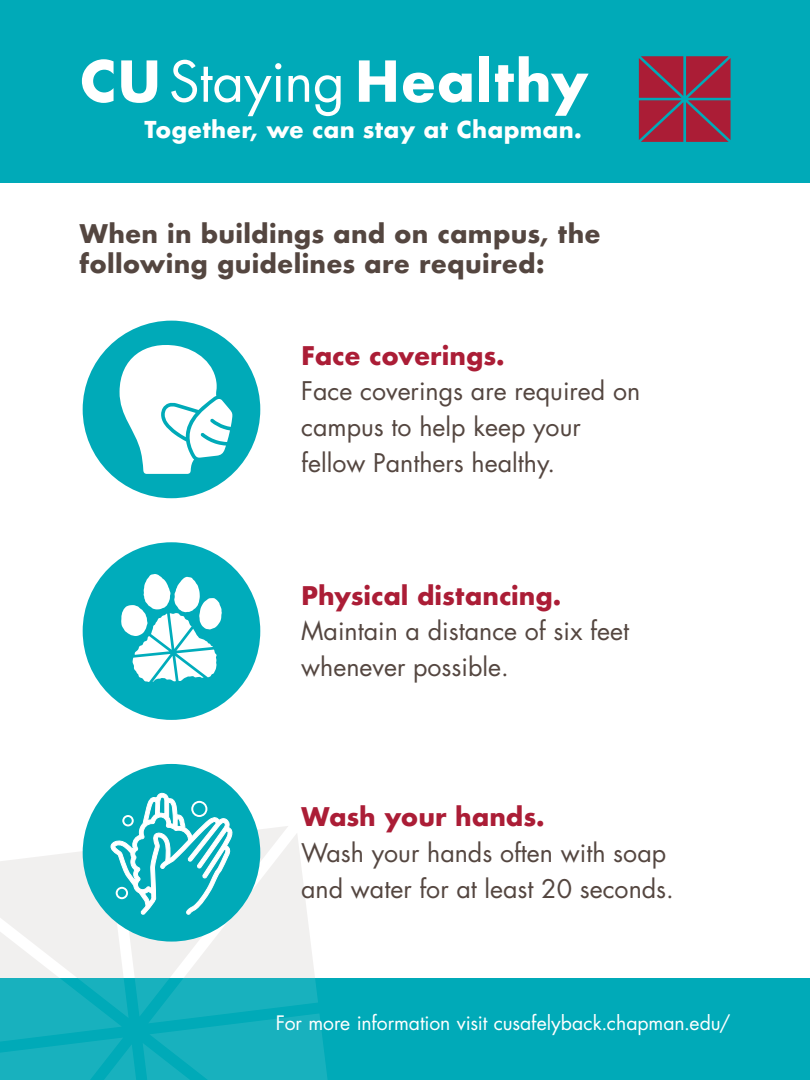
<style>
.page{position:relative;width:810px;height:1080px;background:#fff}
.page>*{position:absolute;margin:0;border:0;box-sizing:border-box;transform-origin:0 0}
.t1{font:700 54.81px "Futura";letter-spacing:.015em;color:#fff}
.t2{font:25px/35.6px "Futura";color:#544640}
.t3{font:700 25px/29.4px "Futura";letter-spacing:.01em;color:#544640}
.t4{font:700 25px "Futura";color:#ab1d36}
.t5{font:700 22.69px "Futura";letter-spacing:.01em;color:#fff}
.t6{font:19.38px "Futura";letter-spacing:-.005em;color:#fff}
.s1{font-weight:400}
</style>
<div class="page">
<div style="left:0;top:979px;width:810px;height:101px;background:#00aab8"></div>
<div style="left:0;top:0;width:810px;height:182px;background:#00aab8"></div>
<svg style="left:639px;top:56px;width:92px;height:86px;background:#913148"></svg>
<div style="left:83px;top:542px;width:177px;height:178px;background:#00acbb;border-radius:50%"></div>
<svg style="left:121px;top:574px;width:101px;height:108px"></svg>
<svg style="left:0;top:763px;width:340px;height:317px"></svg>
<div style="left:83px;top:321px;width:177px;height:177px;background:#00aab8;border-radius:50%"></div>
<svg style="left:119px;top:340px;width:114px;height:134px"></svg>
<h1 class="t1" style="left:79px;top:42px;width:511px">CU <span class="s1">Staying</span> Healthy</h1>
<p class="t5" style="left:144px;top:113px;width:439px">Together, we can stay at Chapman.</p>
<p class="t3" style="left:79px;top:219px;width:523px">When in buildings and on campus, the following guidelines are required:</p>
<p class="t4" style="left:301px;top:337px;width:205px">Face coverings.</p>
<p class="t2" style="left:301px;top:373px;width:341px">Face coverings are required on campus to help keep your fellow Panthers healthy.</p>
<p class="t4" style="left:301px;top:577px;width:262px">Physical distancing.</p>
<p class="t2" style="left:301px;top:613px;width:329px">Maintain a distance of six feet whenever possible.</p>
<p class="t4" style="left:301px;top:799px;width:245px">Wash your hands.</p>
<p class="t2" style="left:301px;top:835px;width:374px">Wash your hands often with soap and water for at least 20 seconds.</p>
<p class="t6" style="left:276px;top:1010px;width:456px">For more information visit cusafelyback.chapman.edu/</p>
</div>
